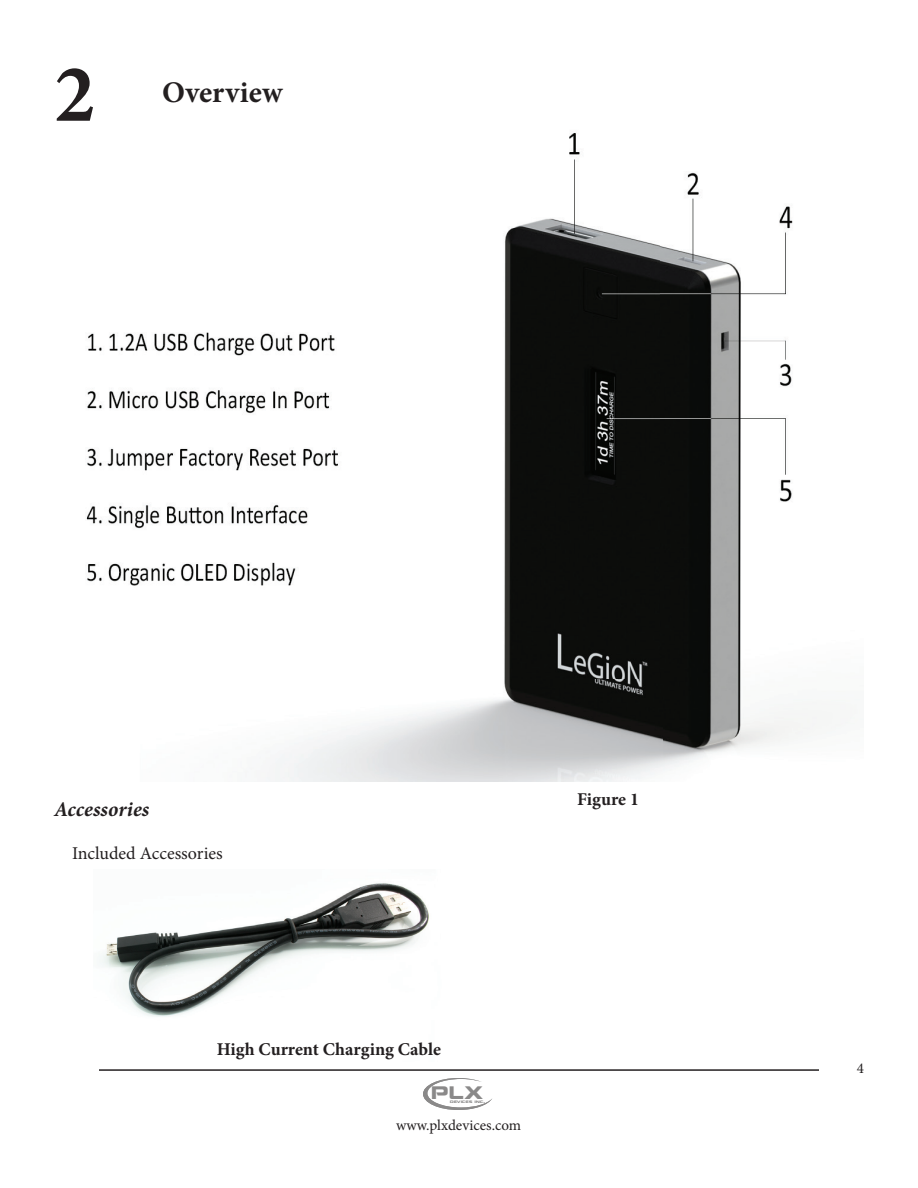
<style>
.page{position:relative;width:918px;height:1188px;background:#fff}
.page>*{position:absolute;margin:0;border:0;box-sizing:border-box;transform-origin:0 0}
.t1{font:700 82.5px "Minion Pro";color:#231f20}
.t2{font:700 30px "Minion Pro";letter-spacing:.01em;color:#231f20}
.t3{font:italic 700 21px "Minion Pro";color:#231f20}
.t4{font:700 18px "Minion Pro";color:#231f20}
.t5{font:18px "Minion Pro";color:#231f20}
.t6{font:17.85px "Montalban";color:#8a8989}
.t7{font:15px "Minion Pro";color:#231f20}
.t8{font:4.35px "Montalban";color:#8a8989;scale:1.07 1}
</style>
<div class="page">
<svg style="left:423px;top:1078px;width:69px;height:32px"></svg>
<hr style="left:99px;top:1069px;width:720px;height:2px;background:#231f20">
<img style="left:86px;top:133px;width:766px;height:648px">
<img style="left:100px;top:883px;width:329px;height:134px">
<h1 class="t1" style="left:54px;top:36px;width:43px">2</h1>
<h2 class="t2" style="left:162px;top:71px;width:122px">Overview</h2>
<p class="t3" style="left:54px;top:794px;width:97px">Accessories</p>
<p class="t5" style="left:72px;top:841px;width:152px">Included Accessories</p>
<p class="t4" style="left:577px;top:786px;width:63px">Figure 1</p>
<p class="t4" style="left:217px;top:1037px;width:226px">High Current Charging Cable</p>
<p class="t6" style="left:432px;top:1080px;width:54px">PLX</p>
<p class="t8" style="left:450px;top:1098px;width:34px">devices inc.</p>
<p class="t7" style="left:396px;top:1116px;width:127px">www.plxdevices.com</p>
<p class="t7" style="left:857px;top:1058px;width:9px">4</p>
</div>
